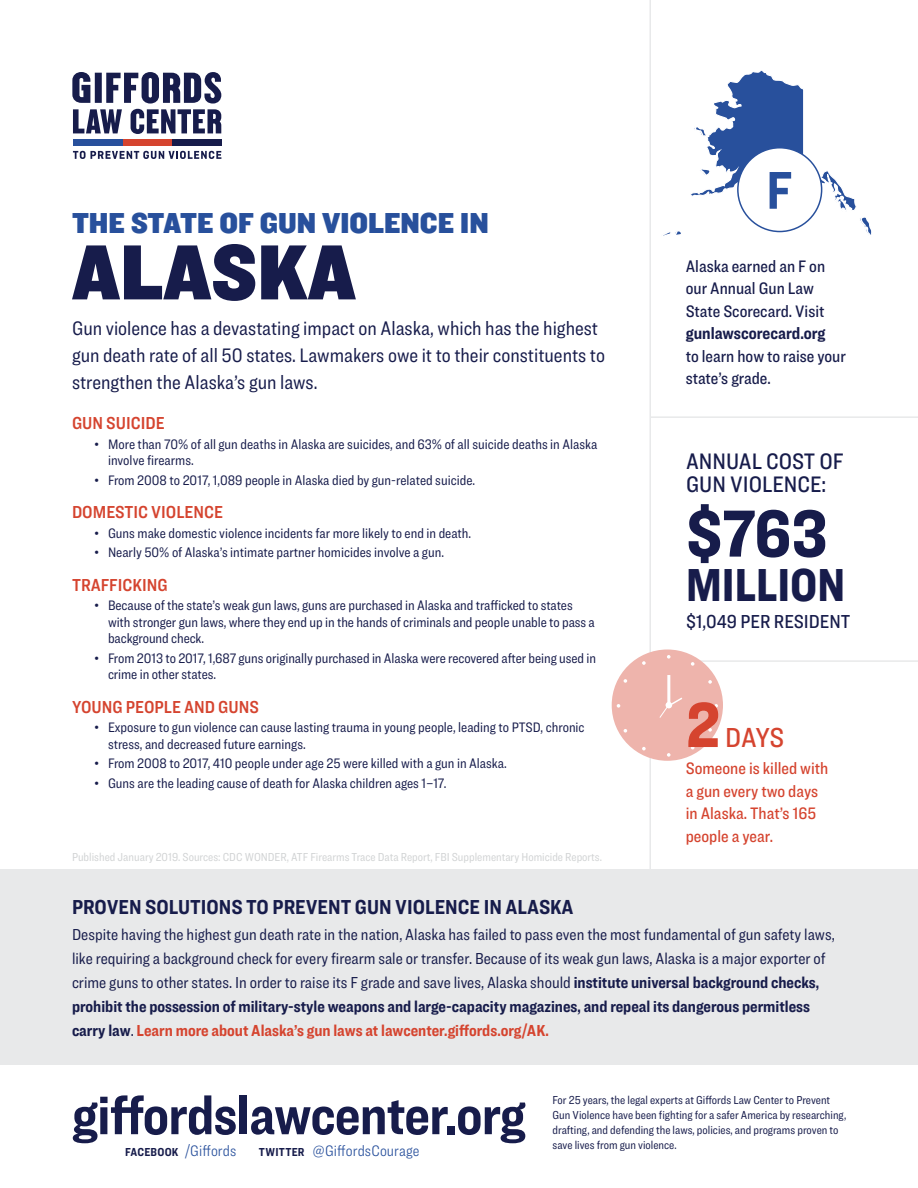
<style>
.page{position:relative;width:918px;height:1188px;background:#fff}
.page>*{position:absolute;margin:0;border:0;box-sizing:border-box;transform-origin:0 0}
.State_Name_Header{font:81px "Knockout 71 Full Middlewt";color:#171c4b}
.t1{font:900 69px "Ringside Condensed";color:#171c4b}
.t2{font:900 66px "Ringside Condensed";color:#d5442f}
.t3{font:700 56.1px "Ringside Condensed";letter-spacing:-.01em;color:#171c4b}
.t4{font:700 55.2px "Ringside Condensed";color:#28509c}
.t5{font:900 48px "Ringside Condensed";color:#171c4b;scale:.96 1}
.State_of_Gun_Violenc{font:30px "Knockout 71 Full Middlewt";color:#28509c}
.t6{font:500 28.5px "Ringside Condensed";color:#d5442f}
.t7{font:500 23.25px/23.7px "Ringside Condensed";color:#171c4b}
.Solutions_Header{font:700 21px "Ringside Condensed";color:#171c4b}
.Intro_Paragraph{font:20.25px/27px "Ringside Condensed";color:#171c4b}
.t8{font:500 19.5px "Ringside Condensed";color:#171c4b}
.Subheaders{font:18px "Ringside Condensed Semi";color:#d5442f}
.Intro_Paragraph-2{font:500 17.25px/22.5px "Ringside Condensed";color:#171c4b}
.t9{font:500 17.25px/22.5px "Ringside Condensed";color:#d5442f}
.Solutions_Paragraph{font:16.5px/24px "Ringside Condensed";color:#171c4b}
.t10{font:300 15.75px "Ringside Condensed";color:#28509c}
.t11{font:14.25px/16.5px "Ringside Condensed";color:#171c4b}
.t12{font:12px/15px "Ringside Condensed";color:#171c4b}
.Source_Line{font:12px "Ringside Condensed";color:#d1d3d4}
.s1{font-weight:700}
.s2{font-weight:700;color:#d5442f}
.s3{font-weight:700;font-size:12px;color:#171c4b}
</style>
<div class="page">
<hr style="left:650px;top:0;width:1px;height:1033px;background:#e8e9ea">
<hr style="left:651px;top:660px;width:267px;height:2px;background:#e8e9ea">
<hr style="left:650px;top:416px;width:268px;height:2px;background:#e8e9ea">
<svg style="left:73px;top:151px;width:148px;height:8px"></svg>
<div style="left:122px;top:139px;width:50px;height:7px;background:#d5442f"></div>
<div style="left:172px;top:139px;width:49px;height:7px;background:#171c4b"></div>
<div style="left:73px;top:139px;width:49px;height:7px;background:#28509c"></div>
<svg style="left:72px;top:72px;width:149px;height:62px"></svg>
<div style="left:0;top:869px;width:918px;height:196px;background:#e8e9ea"></div>
<div style="left:612px;top:650px;width:111px;height:111px;background:#eeb4ac;border-radius:50%"></div>
<svg style="left:667px;top:655px;width:4px;height:4px"></svg>
<svg style="left:691px;top:662px;width:3px;height:4px"></svg>
<svg style="left:708px;top:680px;width:4px;height:4px"></svg>
<svg style="left:714px;top:704px;width:4px;height:4px"></svg>
<svg style="left:642px;top:661px;width:4px;height:4px"></svg>
<svg style="left:624px;top:679px;width:3px;height:4px"></svg>
<svg style="left:617px;top:704px;width:3px;height:4px"></svg>
<svg style="left:624px;top:729px;width:3px;height:4px"></svg>
<svg style="left:642px;top:747px;width:4px;height:3px"></svg>
<svg style="left:667px;top:753px;width:4px;height:4px"></svg>
<svg style="left:708px;top:728px;width:4px;height:4px"></svg>
<hr style="left:667px;top:675px;width:3px;height:31px;background:#fff">
<svg style="left:659px;top:696px;width:23px;height:22px"></svg>
<svg style="left:691px;top:70px;width:181px;height:165px"></svg>
<svg style="left:663px;top:231px;width:18px;height:5px"></svg>
<div style="left:738px;top:148px;width:84px;height:84px;background:#fff;border-radius:50%"></div>
<div style="left:737px;top:147px;width:85px;height:85px;border:2px solid #28509c;border-radius:50%"></div>
<p class="State_of_Gun_Violenc" style="left:72px;top:203px;width:418px">THE STATE OF GUN VIOLENCE IN</p>
<p class="State_Name_Header" style="left:72px;top:218px;width:286px">ALASKA</p>
<p class="Intro_Paragraph" style="left:72px;top:315px;width:535px">Gun violence has a devastating impact on Alaska, which has the highest gun death rate of all 50 states. Lawmakers owe it to their constituents to strengthen the Alaska’s gun laws.</p>
<p class="Subheaders" style="left:72px;top:410px;width:94px">GUN SUICIDE</p>
<p class="t11" style="left:108px;top:435px;width:491px;text-indent:-14px">• More than 70% of all gun deaths in Alaska are suicides, and 63% of all suicide deaths in Alaska involve firearms.</p>
<p class="t11" style="left:94px;top:471px;width:382px">• From 2008 to 2017, 1,089 people in Alaska died by gun-related suicide.</p>
<p class="Subheaders" style="left:72px;top:499px;width:153px">DOMESTIC VIOLENCE</p>
<p class="t11" style="left:94px;top:524px;width:378px">• Guns make domestic violence incidents far more likely to end in death.</p>
<p class="t11" style="left:94px;top:544px;width:351px">• Nearly 50% of Alaska’s intimate partner homicides involve a gun.</p>
<p class="Subheaders" style="left:72px;top:572px;width:97px">TRAFFICKING</p>
<p class="t11" style="left:108px;top:597px;width:488px;text-indent:-14px">• Because of the state’s weak gun laws, guns are purchased in Alaska and trafficked to states with stronger gun laws, where they end up in the hands of criminals and people unable to pass a background check.</p>
<p class="t11" style="left:108px;top:649px;width:490px;text-indent:-14px">• From 2013 to 2017, 1,687 guns originally purchased in Alaska were recovered after being used in crime in other states.</p>
<p class="Subheaders" style="left:72px;top:694px;width:188px">YOUNG PEOPLE AND GUNS</p>
<p class="t11" style="left:108px;top:719px;width:478px;text-indent:-14px">• Exposure to gun violence can cause lasting trauma in young people, leading to PTSD, chronic stress, and decreased future earnings.</p>
<p class="t11" style="left:94px;top:755px;width:414px">• From 2008 to 2017, 410 people under age 25 were killed with a gun in Alaska.</p>
<p class="t11" style="left:94px;top:775px;width:353px">• Guns are the leading cause of death for Alaska children ages 1–17.</p>
<p class="Source_Line" style="left:72px;top:849px;width:532px">Published January 2019. Sources: CDC WONDER, ATF Firearms Trace Data Report, FBI Supplementary Homicide Reports.</p>
<p class="t4" style="left:766px;top:151px;width:28px">F</p>
<p class="Intro_Paragraph-2" style="left:686px;top:255px;width:162px">Alaska earned an F on our Annual Gun Law<br>State Scorecard. Visit <span class="s1">gunlawscorecard.org<br></span>to learn how to raise your state’s grade.</p>
<p class="t7" style="left:686px;top:449px;width:159px">ANNUAL COST OF<br>GUN VIOLENCE:</p>
<p class="t1" style="left:686px;top:484px;width:143px">$763</p>
<p class="t5" style="left:686px;top:551px;width:167px">MILLION</p>
<p class="t8" style="left:686px;top:608px;width:166px">$1,049 PER RESIDENT</p>
<p class="t2" style="left:686px;top:677px;width:36px">2</p>
<p class="t6" style="left:725px;top:718px;width:61px">DAYS</p>
<p class="t9" style="left:686px;top:757px;width:144px">Someone is killed with a gun every two days in Alaska. That’s 165 people a year.</p>
<p class="Solutions_Header" style="left:72px;top:892px;width:503px">PROVEN SOLUTIONS TO PREVENT GUN VIOLENCE IN ALASKA</p>
<p class="Solutions_Paragraph" style="left:72px;top:922px;width:764px">Despite having the highest gun death rate in the nation, Alaska has failed to pass even the most fundamental of gun safety laws, like requiring a background check for every firearm sale or transfer. Because of its weak gun laws, Alaska is a major exporter of crime guns to other states. In order to raise its F grade and save lives, Alaska should <span class="s1">institute universal background checks, prohibit the possession of military-style weapons and large-capacity magazines, and repeal its dangerous permitless carry law</span>. <span class="s2">Learn more about Alaska’s gun laws at lawcenter.giffords.org/AK.</span></p>
<h3 class="t3" style="left:72px;top:1076px;width:455px">giffordslawcenter.org</h3>
<p class="t10" style="left:125px;top:1141px;width:113px"><span class="s3">FACEBOOK</span> /Giffords</p>
<p class="t10" style="left:259px;top:1141px;width:162px"><span class="s3">TWITTER</span> @GiffordsCourage</p>
<p class="t12" style="left:553px;top:1092px;width:295px">For 25 years, the legal experts at Giffords Law Center to Prevent Gun Violence have been fighting for a safer America by researching, drafting, and defending the laws, policies, and programs proven to save lives from gun violence.</p>
</div>
